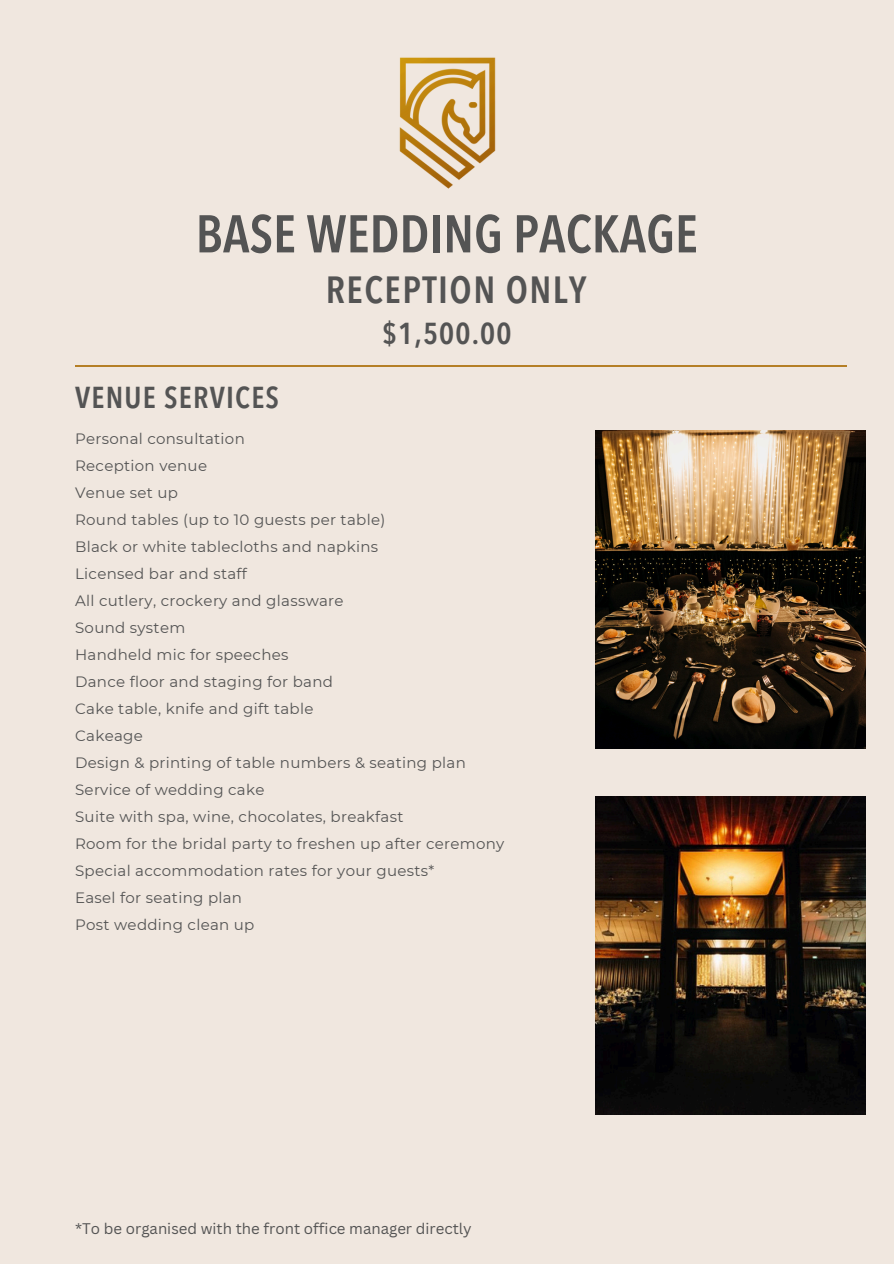
<style>
.page{position:relative;width:894px;height:1264px;background:#fff}
.page>*{position:absolute;margin:0;border:0;box-sizing:border-box;transform-origin:0 0}
.t1{font:600 condensed 52.5px "Avenir Next LT Pro";color:#545454}
.t2{font:600 condensed 37.5px "Avenir Next LT Pro";letter-spacing:.04em;color:#545454}
.t3{font:600 condensed 30px "Avenir Next LT Pro";letter-spacing:.04em;color:#545454}
.t4{font:15px "Montserrat";letter-spacing:.02em;color:#545454}
.t5{font:15px "Canva Sans";color:#545454}
</style>
<div class="page">
<div style="left:0;top:0;width:893px;height:1263px;background:#f0e7df"></div>
<hr style="left:75px;top:365px;width:771px;height:1px;background:#b57f26">
<img style="left:399px;top:57px;width:97px;height:132px">
<img style="left:595px;top:796px;width:270px;height:318px">
<img style="left:595px;top:430px;width:270px;height:319px">
<p class="t1" style="left:196px;top:212px;width:503px">BASE WEDDING PACKAGE</p>
<p class="t3" style="left:75px;top:386px;width:205px">VENUE SERVICES</p>
<p class="t2" style="left:325px;top:275px;width:262px">RECEPTION ONLY</p>
<p class="t3" style="left:382px;top:321px;width:131px">$1,500.00</p>
<p class="t4" style="left:75px;top:429px;width:171px">Personal consultation</p>
<h1 class="t4" style="left:75px;top:456px;width:133px">Reception venue</h1>
<h2 class="t4" style="left:75px;top:483px;width:104px">Venue set up</h2>
<h3 class="t4" style="left:75px;top:510px;width:311px">Round tables (up to 10 guests per table)</h3>
<p class="t4" style="left:75px;top:537px;width:304px">Black or white tablecloths and napkins</p>
<h3 class="t4" style="left:75px;top:564px;width:173px">Licensed bar and staff</h3>
<p class="t4" style="left:75px;top:591px;width:270px">All cutlery, crockery and glassware</p>
<p class="t4" style="left:75px;top:618px;width:112px">Sound system</p>
<p class="t4" style="left:75px;top:645px;width:215px">Handheld mic for speeches</p>
<p class="t4" style="left:75px;top:672px;width:259px">Dance floor and staging for band</p>
<p class="t4" style="left:75px;top:699px;width:240px">Cake table, knife and gift table</p>
<p class="t4" style="left:75px;top:726px;width:69px">Cakeage</p>
<p class="t4" style="left:75px;top:753px;width:392px">Design &amp; printing of table numbers &amp; seating plan</p>
<p class="t4" style="left:75px;top:780px;width:191px">Service of wedding cake</p>
<p class="t4" style="left:75px;top:807px;width:330px">Suite with spa, wine, chocolates, breakfast</p>
<p class="t4" style="left:75px;top:834px;width:430px">Room for the bridal party to freshen up after ceremony</p>
<p class="t4" style="left:75px;top:861px;width:360px">Special accommodation rates for your guests*</p>
<p class="t4" style="left:75px;top:888px;width:168px">Easel for seating plan</p>
<p class="t4" style="left:75px;top:915px;width:181px">Post wedding clean up</p>
<p class="t5" style="left:75px;top:1217px;width:398px">*To be organised with the front office manager directly</p>
</div>
